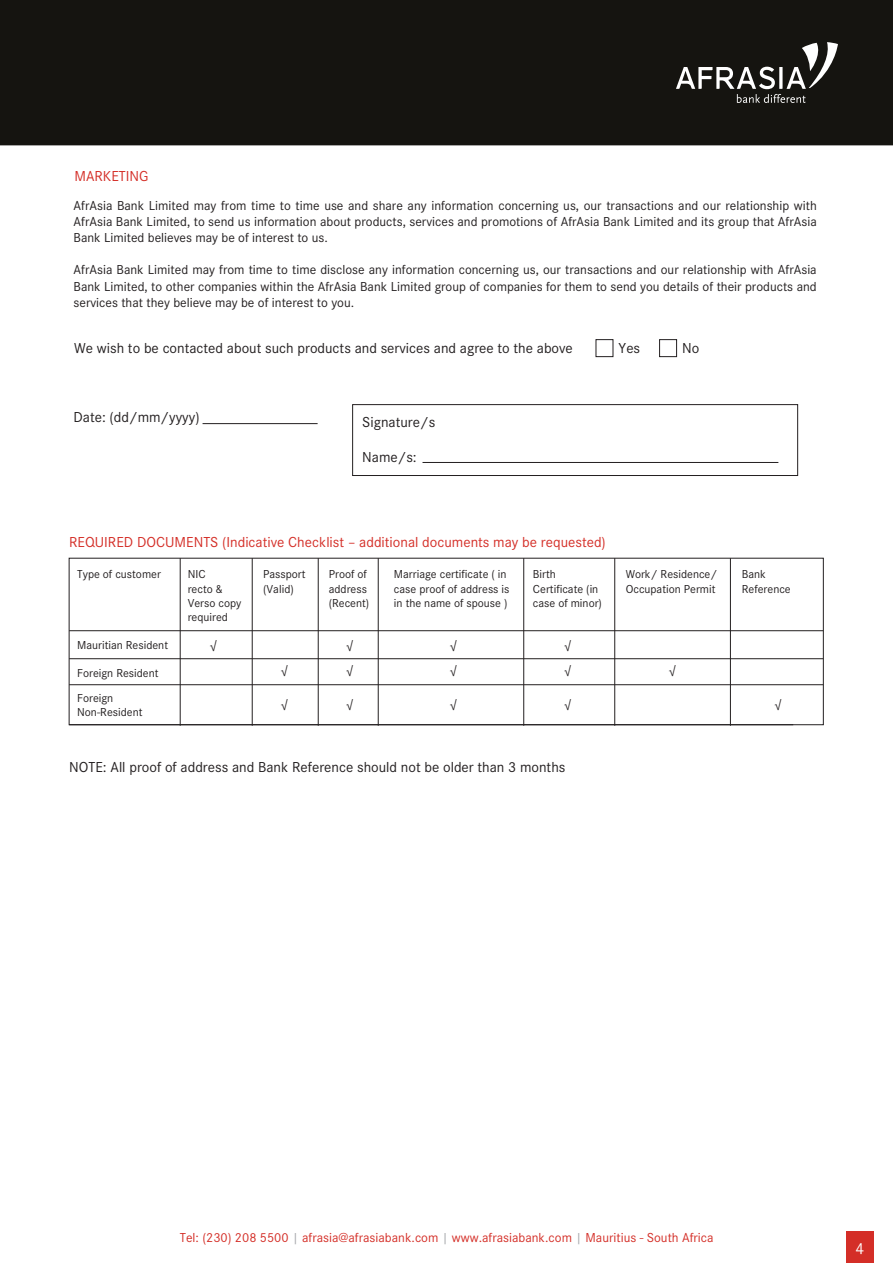
<style>
.page{position:relative;width:893px;height:1263px;background:#fff}
.page>*{position:absolute;margin:0;border:0;box-sizing:border-box;transform-origin:0 0}
.t1{font:16.5px "Corporate S";color:#fff}
.t2{font:15px "Corporate S";color:#231f20}
.t3{font:15px "Corporate S";color:#d42e27}
.t4{font:13.5px/16.2px "Corporate S";color:#231f20;text-align:justify}
.t5{font:13.5px "Corporate S";color:#d42e27}
.t6{font:12px/14.4px "Corporate S";color:#231f20}
.t7{font:12px/25.5px "Myriad Pro";color:#231f20}
.s1{color:#a6a8ab}
</style>
<div class="page">
<div style="left:0;top:0;width:893px;height:145px;background:#151410"></div>
<svg style="left:676px;top:42px;width:162px;height:61px"></svg>
<div style="left:846px;top:1232px;width:27px;height:31px;background:#d42e27"></div>
<div style="left:352px;top:404px;width:446px;height:72px;border:1px solid #231f20"></div>
<hr style="left:203px;top:423px;width:115px;height:1px;background:#231f20">
<hr style="left:422px;top:462px;width:356px;height:1px;background:#231f20">
<hr style="left:180px;top:558px;width:1px;height:168px;background:#231f20">
<hr style="left:252px;top:558px;width:1px;height:168px;background:#231f20">
<hr style="left:318px;top:558px;width:1px;height:168px;background:#231f20">
<hr style="left:378px;top:558px;width:1px;height:168px;background:#231f20">
<hr style="left:523px;top:558px;width:1px;height:168px;background:#231f20">
<hr style="left:69px;top:630px;width:754px;height:1px;background:#231f20">
<hr style="left:69px;top:658px;width:754px;height:1px;background:#231f20">
<hr style="left:69px;top:684px;width:754px;height:1px;background:#231f20">
<hr style="left:69px;top:724px;width:724px;height:1px;background:#231f20">
<hr style="left:614px;top:558px;width:1px;height:168px;background:#231f20">
<hr style="left:730px;top:558px;width:1px;height:168px;background:#231f20">
<div style="left:596px;top:339px;width:17px;height:18px;border:1px solid #231f20"></div>
<div style="left:659px;top:339px;width:18px;height:18px;border:1px solid #231f20"></div>
<p class="t3" style="left:74px;top:168px;width:76px">MARKETING</p>
<p class="t4" style="left:74px;top:197px;width:745px">AfrAsia Bank Limited may from time to time use and share any information concerning us, our transactions and our relationship with AfrAsia Bank Limited, to send us information about products, services and promotions of AfrAsia Bank Limited and its group that AfrAsia Bank Limited believes may be of interest to us.</p>
<p class="t4" style="left:74px;top:262px;width:745px">AfrAsia Bank Limited may from time to time disclose any information concerning us, our transactions and our relationship with AfrAsia Bank Limited, to other companies within the AfrAsia Bank Limited group of companies for them to send you details of their products and services that they believe may be of interest to you.</p>
<p class="t2" style="left:74px;top:339px;width:500px">We wish to be contacted about such products and services and agree to the above</p>
<p class="t2" style="left:619px;top:339px;width:23px">Yes</p>
<p class="t2" style="left:682px;top:339px;width:19px">No</p>
<p class="t2" style="left:74px;top:408px;width:128px">Date: (dd/mm/yyyy)</p>
<p class="t2" style="left:362px;top:414px;width:74px">Signature/s</p>
<p class="t2" style="left:362px;top:449px;width:56px">Name/s:</p>
<p class="t3" style="left:69px;top:534px;width:538px">REQUIRED DOCUMENTS (Indicative Checklist – additional documents may be requested)</p>
<p class="t6" style="left:77px;top:567px;width:85px">Type of customer</p>
<p class="t6" style="left:188px;top:567px;width:55px">NIC<br>recto &amp;<br>Verso copy required</p>
<p class="t6" style="left:263px;top:567px;width:44px">Passport (Valid)</p>
<p class="t6" style="left:329px;top:567px;width:42px">Proof of address (Recent)</p>
<p class="t6" style="left:394px;top:567px;width:117px">Marriage certificate ( in case proof of address is in the name of spouse )</p>
<p class="t6" style="left:533px;top:567px;width:71px">Birth<br>Certificate (in case of minor)</p>
<p class="t6" style="left:626px;top:567px;width:93px">Work/ Residence/<br>Occupation Permit</p>
<p class="t6" style="left:742px;top:567px;width:51px">Bank<br>Reference</p>
<p class="t6" style="left:77px;top:638px;width:92px">Mauritian Resident</p>
<p class="t6" style="left:77px;top:661px;width:83px;line-height:24.5px">Foreign Resident<br>Foreign</p>
<p class="t6" style="left:77px;top:705px;width:67px">Non-Resident</p>
<p class="t7" style="left:210px;top:633px;width:8px">√</p>
<p class="t7" style="left:346px;top:633px;width:8px">√ √</p>
<p class="t7" style="left:346px;top:692px;width:8px">√</p>
<p class="t7" style="left:450px;top:633px;width:8px">√ √</p>
<p class="t7" style="left:450px;top:692px;width:8px">√</p>
<p class="t7" style="left:564px;top:633px;width:8px">√ √</p>
<p class="t7" style="left:564px;top:692px;width:8px">√</p>
<p class="t7" style="left:281px;top:658px;width:8px">√</p>
<p class="t7" style="left:281px;top:692px;width:8px">√</p>
<p class="t7" style="left:669px;top:658px;width:8px">√</p>
<p class="t7" style="left:774px;top:692px;width:8px">√</p>
<p class="t2" style="left:69px;top:758px;width:498px">NOTE: All proof of address and Bank Reference should not be older than 3 months</p>
<p class="t5" style="left:180px;top:1230px;width:535px">Tel: (230) 208 5500 <span class="s1">|</span> afrasia@afrasiabank.com <span class="s1">|</span> www.afrasiabank.com <span class="s1">|</span> Mauritius - South Africa</p>
<p class="t1" style="left:855px;top:1239px;width:10px">4</p>
</div>
